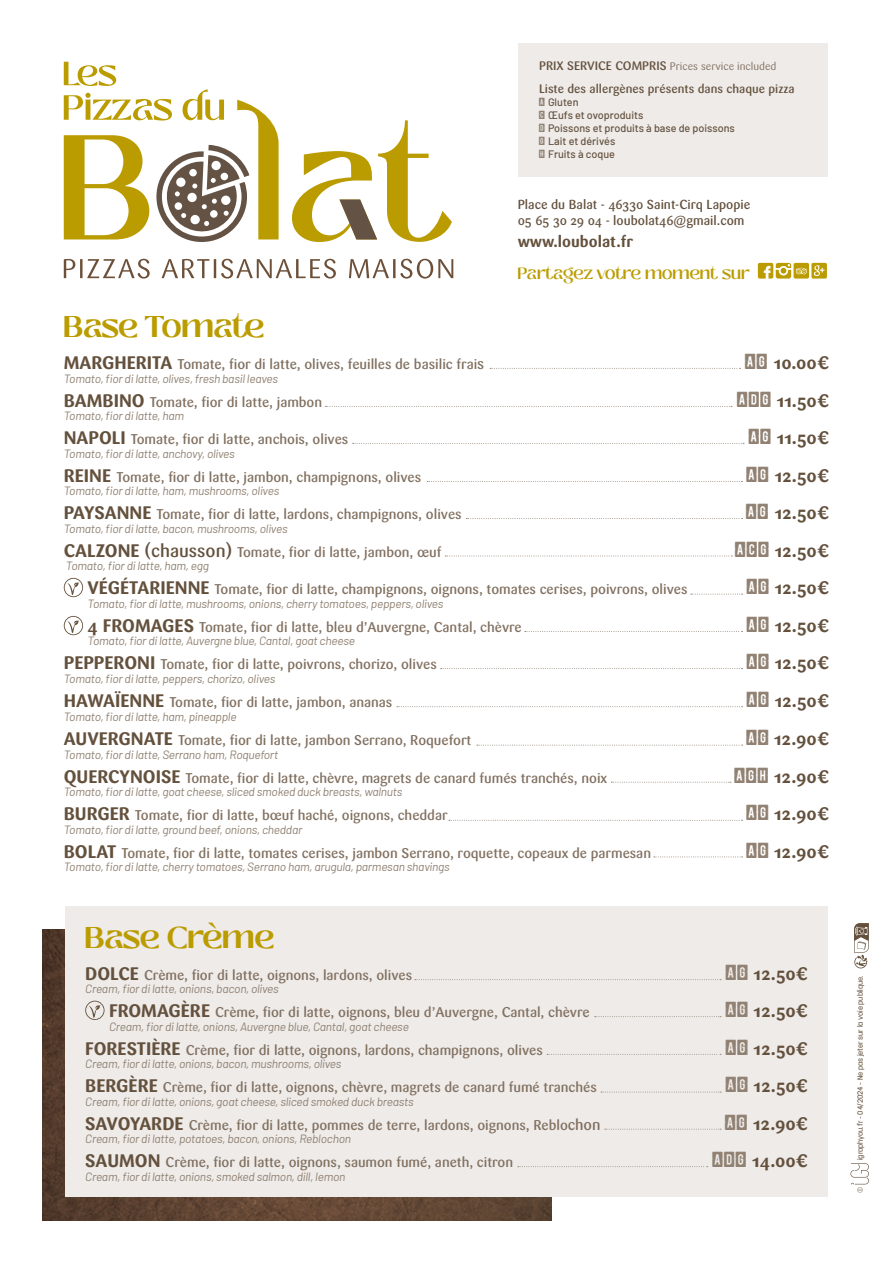
<style>
.page{position:relative;width:893px;height:1263px;background:#fff}
.page>*{position:absolute;margin:0;border:0;box-sizing:border-box;transform-origin:0 0}
.t1{font:700 30px "Zolina";color:#bb9c00}
.t2{font:700 18px "Sari";color:#64513d}
.t3{font:600 16.2px "Zolina";color:#bb9c00}
.t4{font:700 15.9px "Sari";color:#64513d}
.t5{font:500 13.95px "Sari";letter-spacing:-.005em;color:#817060}
.t6{font:500 12.9px/15.6px "Sari";color:#64513d}
.t7{font:500 12.15px "Sari";color:#64513d}
.t8{font:italic 12px "Barlow";letter-spacing:-.02em;color:#908172}
.t9{font:500 10.8px/12.9px "Barlow";color:#64513d}
.t10{font:10.8px "Sari";color:#817060}
.t11{font:7.5px "Project Sans";letter-spacing:-.005em;color:#64513d}
.s1{font-weight:500;font-size:12.15px;color:#64513d}
.s2{font-family:"calendarnotetfb";font-weight:400;color:#908172}
.s3{font-weight:700;font-size:18px;color:#64513d}
.s4{font-size:15.15px}
.s5{font-family:"calendarnotetfb";font-weight:400;font-size:19.95px;color:#908172}
.s6{font-size:18px;color:#64513d}
</style>
<div class="page">
<svg style="left:64px;top:259px;width:11px;height:19px"></svg>
<hr style="left:80px;top:259px;width:3px;height:19px;background:#6c5039">
<svg style="left:87px;top:259px;width:63px;height:20px"></svg>
<svg style="left:162px;top:259px;width:174px;height:20px"></svg>
<svg style="left:349px;top:259px;width:40px;height:19px"></svg>
<hr style="left:393px;top:259px;width:3px;height:19px;background:#6c5039">
<svg style="left:400px;top:259px;width:53px;height:20px"></svg>
<svg style="left:292px;top:120px;width:160px;height:122px"></svg>
<svg style="left:64px;top:62px;width:215px;height:180px"></svg>
<svg style="left:64px;top:578px;width:19px;height:19px"></svg>
<svg style="left:64px;top:616px;width:19px;height:19px"></svg>
<svg style="left:490px;top:368px;width:251px;height:1px"></svg>
<svg style="left:326px;top:406px;width:406px;height:1px"></svg>
<svg style="left:353px;top:443px;width:391px;height:1px"></svg>
<svg style="left:427px;top:481px;width:316px;height:1px"></svg>
<svg style="left:466px;top:518px;width:277px;height:1px"></svg>
<svg style="left:445px;top:555px;width:287px;height:1px"></svg>
<svg style="left:691px;top:593px;width:52px;height:2px"></svg>
<svg style="left:525px;top:631px;width:218px;height:1px"></svg>
<svg style="left:441px;top:668px;width:302px;height:1px"></svg>
<svg style="left:397px;top:706px;width:346px;height:1px"></svg>
<svg style="left:477px;top:745px;width:266px;height:1px"></svg>
<svg style="left:611px;top:782px;width:120px;height:1px"></svg>
<svg style="left:449px;top:820px;width:294px;height:1px"></svg>
<svg style="left:654px;top:856px;width:89px;height:1px"></svg>
<img style="left:43px;top:929px;width:508px;height:291px">
<div style="left:65px;top:906px;width:762px;height:291px;background:#eeebe9"></div>
<svg style="left:85px;top:1001px;width:20px;height:19px"></svg>
<svg style="left:415px;top:979px;width:306px;height:1px"></svg>
<svg style="left:547px;top:1054px;width:174px;height:1px"></svg>
<svg style="left:595px;top:1016px;width:126px;height:1px"></svg>
<svg style="left:601px;top:1091px;width:120px;height:1px"></svg>
<svg style="left:605px;top:1128px;width:116px;height:2px"></svg>
<svg style="left:518px;top:1166px;width:190px;height:1px"></svg>
<div style="left:518px;top:43px;width:309px;height:133px;background:#eeebe9"></div>
<svg style="left:758px;top:263px;width:69px;height:16px"></svg>
<svg style="left:850px;top:1163px;width:19px;height:21px"></svg>
<svg style="left:854px;top:923px;width:15px;height:45px"></svg>
<p class="t10" style="left:539px;top:60px;width:239px"><span class="s1">PRIX SERVICE COMPRIS</span> Prices service included</p>
<p class="t7" style="left:539px;top:83px;width:257px">Liste des allergènes présents dans chaque pizza</p>
<p class="t9" style="left:539px;top:97px;width:197px"><span class="s2">A</span> Gluten<br><span class="s2">C</span> Œufs et ovoproduits<br><span class="s2">D</span> Poissons et produits à base de poissons<br><span class="s2">G</span> Lait et dérivés<br><span class="s2">H</span> Fruits à coque</p>
<p class="t6" style="left:518px;top:198px;width:234px">Place du Balat - 46330 Saint-Cirq Lapopie<br>05 65 30 29 04 - loubolat46@gmail.com</p>
<p class="t4" style="left:518px;top:232px;width:117px">www.loubolat.fr</p>
<p class="t3" style="left:518px;top:266px;width:233px">Partagez votre moment sur</p>
<h1 class="t1" style="left:64px;top:309px;width:202px">Base Tomate</h1>
<p class="t5" style="left:64px;top:358px;width:422px"><span class="s3">MARGHERITA</span> Tomate, fior di latte, olives, feuilles de basilic frai<span class="s4">s</span></p>
<p class="t2" style="left:745px;top:353px;width:85px"><span class="s5">AG</span> 10.00¤</p>
<p class="t8" style="left:64px;top:371px;width:216px">Tomato, fior di latte, olives, fresh basil leaves</p>
<p class="t5" style="left:64px;top:395px;width:260px"><span class="s3">BAMBINO</span> Tomate, fior di latte, jambon</p>
<p class="t2" style="left:737px;top:390px;width:94px"><span class="s5">ADG</span> 11.50¤</p>
<p class="t8" style="left:64px;top:408px;width:122px">Tomato, fior di latte, ham</p>
<p class="t5" style="left:64px;top:432px;width:286px"><span class="s3">NAPOLI</span> Tomate, fior di latte, anchois, olives</p>
<p class="t2" style="left:749px;top:428px;width:82px"><span class="s5">AG</span> 11.50¤</p>
<p class="t8" style="left:64px;top:446px;width:173px">Tomato, fior di latte, anchovy, olives</p>
<p class="t5" style="left:64px;top:470px;width:359px"><span class="s3">REINE</span> Tomate, fior di latte, jambon, champignons, olives</p>
<p class="t2" style="left:747px;top:465px;width:84px"><span class="s5">AG</span> 12.50¤</p>
<p class="t8" style="left:64px;top:483px;width:217px">Tomato, fior di latte, ham, mushrooms, olives</p>
<p class="t5" style="left:64px;top:507px;width:399px"><span class="s3">PAYSANNE</span> Tomate, fior di latte, lardons, champignons, olives</p>
<p class="t2" style="left:746px;top:503px;width:84px"><span class="s5">AG</span> 12.50¤</p>
<p class="t8" style="left:64px;top:521px;width:225px">Tomato, fior di latte, bacon, mushrooms, olives</p>
<p class="t5" style="left:64px;top:545px;width:379px"><span class="s3">CALZONE</span> <span class="s6">(chausson)</span> Tomate, fior di latte, jambon, œuf</p>
<p class="t2" style="left:735px;top:540px;width:96px"><span class="s5">ACG</span> 12.50¤</p>
<p class="t8" style="left:66px;top:558px;width:145px">Tomato, fior di latte, ham, egg</p>
<p class="t5" style="left:88px;top:582px;width:601px"><span class="s3">VÉGÉTARIENNE</span> Tomate, fior di latte, champignons, oignons, tomates cerises, poivrons, olives</p>
<p class="t2" style="left:747px;top:577px;width:84px"><span class="s5">AG</span> 12.50¤</p>
<p class="t8" style="left:88px;top:596px;width:357px">Tomato, fior di latte, mushrooms, onions, cherry tomatoes, peppers, olives</p>
<p class="t5" style="left:88px;top:620px;width:436px"><span class="s3">4 FROMAGES</span> Tomate, fior di latte, bleu d’Auvergne, Cantal, chèvre</p>
<p class="t2" style="left:747px;top:615px;width:84px"><span class="s5">AG</span> 12.50¤</p>
<p class="t8" style="left:88px;top:633px;width:269px">Tomato, fior di latte, Auvergne blue, Cantal, goat cheese</p>
<p class="t5" style="left:64px;top:657px;width:375px"><span class="s3">PEPPERONI</span> Tomate, fior di latte, poivrons, chorizo, olives</p>
<p class="t2" style="left:747px;top:652px;width:84px"><span class="s5">AG</span> 12.50¤</p>
<p class="t8" style="left:64px;top:671px;width:213px">Tomato, fior di latte, peppers, chorizo, olives</p>
<p class="t5" style="left:64px;top:695px;width:330px"><span class="s3">HAWAÏENNE</span> Tomate, fior di latte, jambon, ananas</p>
<p class="t2" style="left:747px;top:691px;width:84px"><span class="s5">AG</span> 12.50¤</p>
<p class="t8" style="left:64px;top:709px;width:174px">Tomato, fior di latte, ham, pineapple</p>
<p class="t5" style="left:64px;top:733px;width:409px"><span class="s3">AUVERGNATE</span> Tomate, fior di latte, jambon Serrano, Roquefort</p>
<p class="t2" style="left:746px;top:729px;width:84px"><span class="s5">AG</span> 12.90¤</p>
<p class="t8" style="left:64px;top:747px;width:216px">Tomato, fior di latte, Serrano ham, Roquefort</p>
<p class="t5" style="left:64px;top:771px;width:545px"><span class="s3">QUERCYNOISE</span> Tomate, fior di latte, chèvre, magrets de canard fumés tranchés, noix</p>
<p class="t2" style="left:735px;top:766px;width:96px"><span class="s5">AGH</span> 12.90¤</p>
<p class="t8" style="left:64px;top:784px;width:340px">Tomato, fior di latte, goat cheese, sliced smoked duck breasts, walnuts</p>
<p class="t5" style="left:64px;top:808px;width:385px"><span class="s3">BURGER</span> Tomate, fior di latte, bœuf haché, oignons, cheddar</p>
<p class="t2" style="left:746px;top:804px;width:84px"><span class="s5">AG</span> 12.90¤</p>
<p class="t8" style="left:64px;top:822px;width:240px">Tomato, fior di latte, ground beef, onions, cheddar</p>
<p class="t5" style="left:64px;top:846px;width:589px"><span class="s3">BOLAT</span> Tomate, fior di latte, tomates cerises, jambon Serrano, roquette, copeaux de parmesan</p>
<p class="t2" style="left:746px;top:841px;width:84px"><span class="s5">AG</span> 12.90¤</p>
<p class="t8" style="left:64px;top:859px;width:388px">Tomato, fior di latte, cherry tomatoes, Serrano ham, arugula, parmesan shavings</p>
<h1 class="t1" style="left:85px;top:920px;width:190px">Base Crème</h1>
<p class="t5" style="left:85px;top:968px;width:328px"><span class="s3">DOLCE</span> Crème, fior di latte, oignons, lardons, olives</p>
<p class="t2" style="left:726px;top:963px;width:84px"><span class="s5">AG</span> 12.50¤</p>
<p class="t8" style="left:85px;top:982px;width:195px">Cream, fior di latte, onions, bacon, olives</p>
<p class="t5" style="left:109px;top:1005px;width:482px"><span class="s3">FROMAGÈRE</span> Crème, fior di latte, oignons, bleu d’Auvergne, Cantal, chèvre</p>
<p class="t2" style="left:726px;top:1001px;width:84px"><span class="s5">AG</span> 12.50¤</p>
<p class="t8" style="left:109px;top:1019px;width:301px">Cream, fior di latte, onions, Auvergne blue, Cantal, goat cheese</p>
<p class="t5" style="left:85px;top:1043px;width:459px"><span class="s3">FORESTIÈRE</span> Crème, fior di latte, oignons, lardons, champignons, olives</p>
<p class="t2" style="left:726px;top:1038px;width:84px"><span class="s5">AG</span> 12.50¤</p>
<p class="t8" style="left:85px;top:1056px;width:258px">Cream, fior di latte, onions, bacon, mushrooms, olives</p>
<p class="t5" style="left:85px;top:1080px;width:513px"><span class="s3">BERGÈRE</span> Crème, fior di latte, oignons, chèvre, magrets de canard fumé tranchés</p>
<p class="t2" style="left:726px;top:1076px;width:84px"><span class="s5">AG</span> 12.50¤</p>
<p class="t8" style="left:85px;top:1094px;width:330px">Cream, fior di latte, onions, goat cheese, sliced smoked duck breasts</p>
<p class="t5" style="left:85px;top:1118px;width:517px"><span class="s3">SAVOYARDE</span> Crème, fior di latte, pommes de terre, lardons, oignons, Reblo<span class="s4">chon</span></p>
<p class="t2" style="left:725px;top:1113px;width:84px"><span class="s5">AG</span> 12.90¤</p>
<p class="t8" style="left:85px;top:1131px;width:267px">Cream, fior di latte, potatoes, bacon, onions, Reblochon</p>
<p class="t5" style="left:85px;top:1155px;width:429px"><span class="s3">SAUMON</span> Crème, fior di latte, oignons, saumon fumé, aneth, citron</p>
<p class="t2" style="left:712px;top:1151px;width:97px"><span class="s5">ADG</span> 14.00¤</p>
<p class="t8" style="left:85px;top:1169px;width:262px">Cream, fior di latte, onions, smoked salmon, dill, lemon</p>
<p class="t11" style="left:857px;top:1160px;width:186px;rotate:-90deg">igraphyou.fr - 04/2024 - Ne pas jeter sur la voie publique.</p>
<p class="t11" style="left:857px;top:1193px;width:8px;rotate:-90deg">©</p>
</div>
